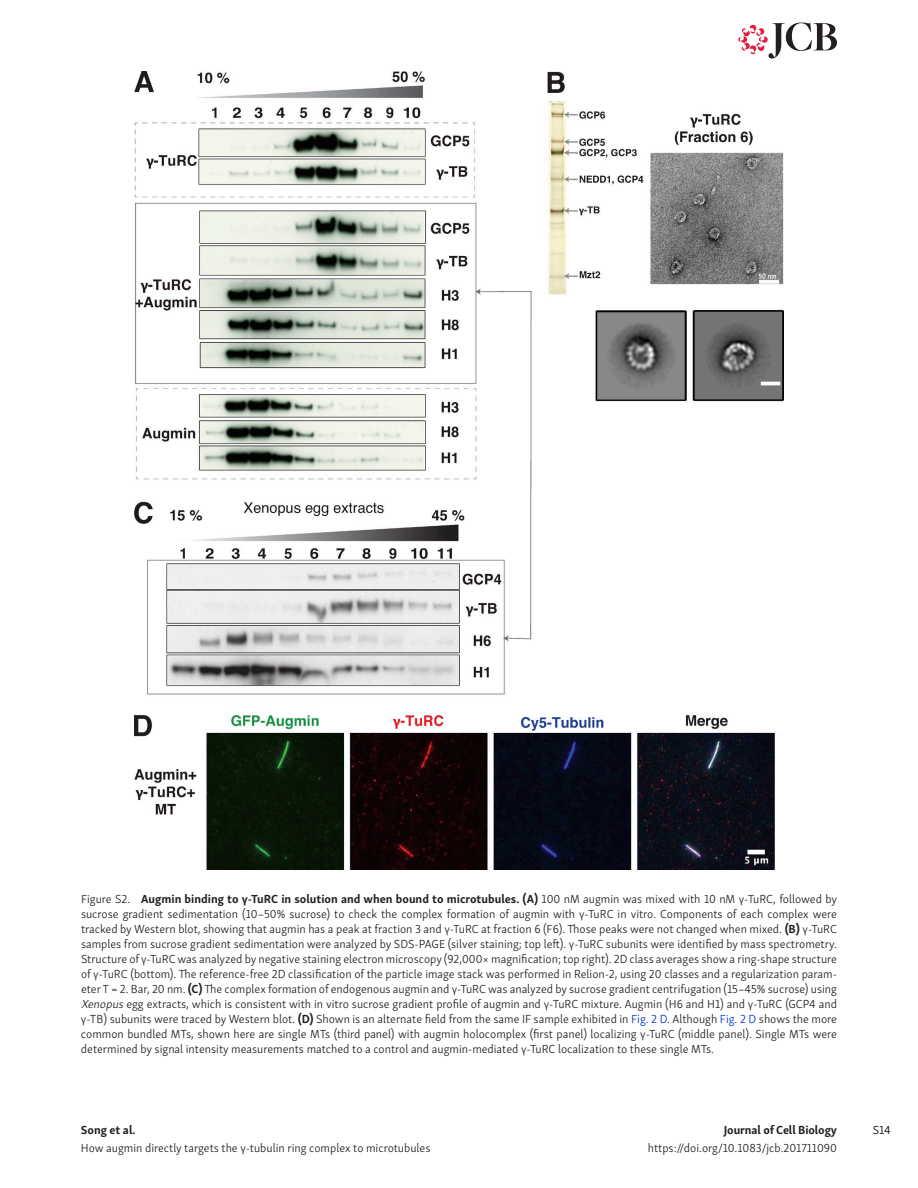
<style>
.page{position:relative;width:918px;height:1188px;background:#fff}
.page>*{position:absolute;margin:0;border:0;box-sizing:border-box;transform-origin:0 0}
.t1{font:300 12px/15px "Skolar Sans PE";color:#231f20;text-align:justify}
.t2{font:700 12px "Skolar Sans PE";letter-spacing:-.005em;color:#231f20}
.t3{font:12px "Skolar Sans PE";color:#231f20}
.s1{font-weight:700}
.s2{font-style:italic}
.s3{color:#0034c9}
</style>
<div class="page">
<svg style="left:738px;top:23px;width:99px;height:35px"></svg>
<img style="left:135px;top:72px;width:648px;height:798px">
<p class="t1" style="left:81px;top:890px;width:758px">Figure S2. <span class="s1">Augmin binding to γ-TuRC in solution and when bound to microtubules. (A)</span> 100 nM augmin was mixed with 10 nM γ-TuRC, followed by sucrose gradient sedimentation (10–50% sucrose) to check the complex formation of augmin with γ-TuRC in vitro. Components of each complex were tracked by Western blot, showing that augmin has a peak at fraction 3 and γ-TuRC at fraction 6 (F6). Those peaks were not changed when mixed. <span class="s1">(B)</span> γ-TuRC samples from sucrose gradient sedimentation were analyzed by SDS-PAGE (silver staining; top left). γ-TuRC subunits were identified by mass spectrometry.<br>Structure of γ-TuRC was analyzed by negative staining electron microscopy (92,000× magnification; top right). 2D class averages show a ring-shape structure of γ-TuRC (bottom). The reference-free 2D classification of the particle image stack was performed in Relion-2, using 20 classes and a regularization param&shy;eter T = 2. Bar, 20 nm. <span class="s1">(C)</span> The complex formation of endogenous augmin and γ-TuRC was analyzed by sucrose gradient centrifugation (15–45% sucrose) using <span class="s2">Xenopus</span>egg extracts, which is consistent with in vitro sucrose gradient profile of augmin and γ-TuRC mixture. Augmin (H6 and H1) and γ-TuRC (GCP4 and γ-TB) subunits were traced by Western blot. <span class="s1">(D)</span> Shown is an alternate field from the same IF sample exhibited in <span class="s3">Fig. 2 D</span>. Although <span class="s3">Fig. 2 D</span> shows the more common bundled MTs, shown here are single MTs (third panel) with augmin holocomplex (first panel) localizing γ-TuRC (middle panel). Single MTs were determined by signal intensity measurements matched to a control and augmin-mediated γ-TuRC localization to these single MTs.</p>
<p class="t2" style="left:81px;top:1120px;width:56px">Song et al.</p>
<p class="t1" style="left:81px;top:1140px;width:351px">How augmin directly targets the γ-tubulin ring complex to microtubules</p>
<p class="t2" style="left:724px;top:1120px;width:115px">Journal of Cell Biology</p>
<p class="t1" style="left:648px;top:1140px;width:191px">https://doi.org/10.1083/jcb.201711090</p>
<p class="t3" style="left:873px;top:1121px;width:20px">S14</p>
</div>
